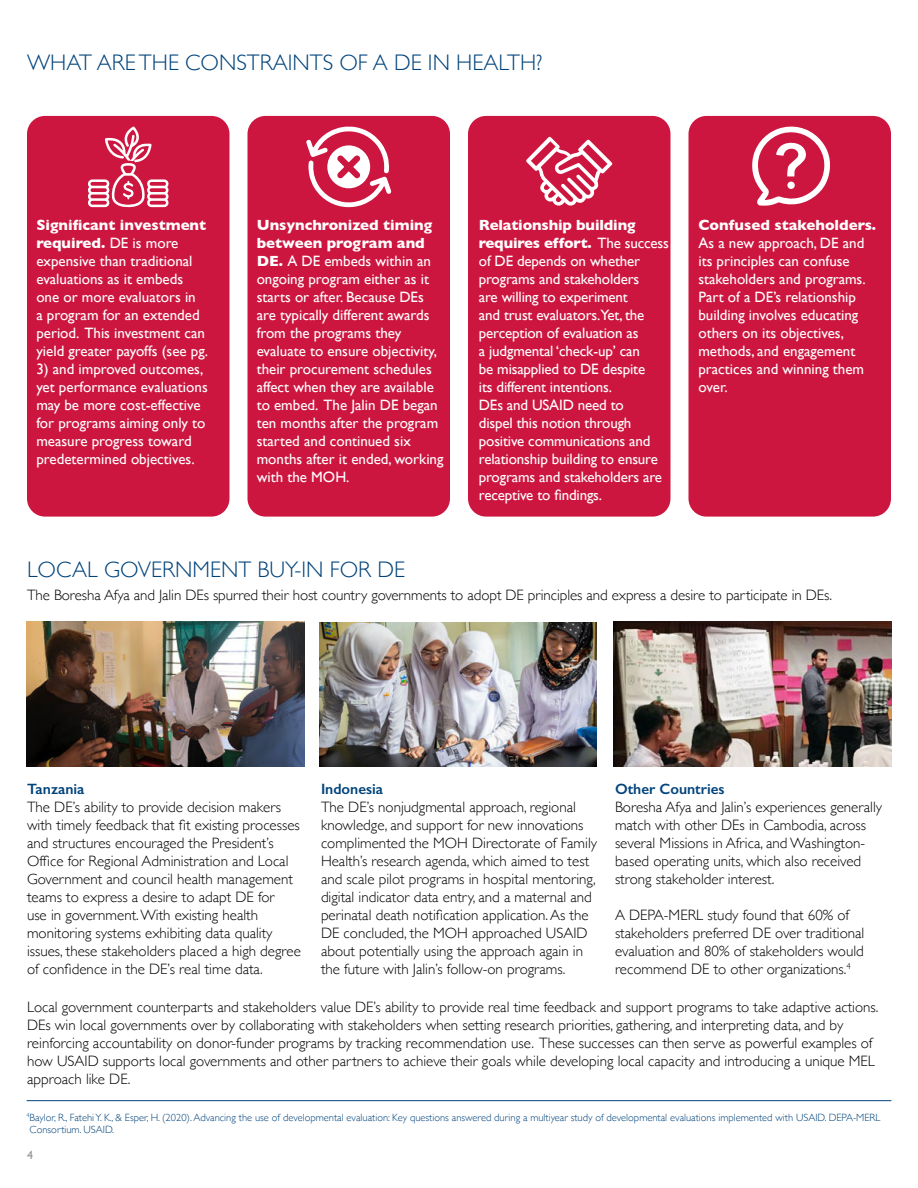
<style>
.page{position:relative;width:918px;height:1188px;background:#fff}
.page>*{position:absolute;margin:0;border:0;box-sizing:border-box;transform-origin:0 0}
.t1{font:300 22.5px "Gill Sans";color:#00437b}
.t2{font:300 15px/18px "Gill Sans";color:#000}
.t3{font:15px/18px "Gill Sans";color:#fff}
.t4{font:600 15px "Gill Sans";color:#00437b}
.t5{font:700 15px "Gill Sans";color:#fff}
.t6{font:12px "Gill Sans";color:#939598}
.t7{font:300 10.5px/12px "Gill Sans";color:#00437b}
.s1{font-weight:700}
</style>
<div class="page">
<hr style="left:27px;top:1100px;width:864px;height:1px;background:#00437b">
<div style="left:689px;top:116px;width:202px;height:401px;background:#cd163f;border-radius:18px"></div>
<div style="left:248px;top:116px;width:202px;height:401px;background:#cd163f;border-radius:18px"></div>
<div style="left:468px;top:116px;width:203px;height:401px;background:#cd163f;border-radius:18px"></div>
<div style="left:27px;top:116px;width:203px;height:401px;background:#cd163f;border-radius:18px"></div>
<svg style="left:752px;top:126px;width:78px;height:80px"></svg>
<div style="left:787px;top:182px;width:8px;height:7px;background:#fff;border-radius:50%"></div>
<svg style="left:526px;top:136px;width:87px;height:70px"></svg>
<svg style="left:306px;top:126px;width:85px;height:81px"></svg>
<svg style="left:88px;top:126px;width:81px;height:81px"></svg>
<img style="left:27px;top:622px;width:277px;height:144px">
<img style="left:614px;top:622px;width:277px;height:144px">
<img style="left:320px;top:622px;width:277px;height:144px">
<h1 class="t1" style="left:27px;top:53px;width:517px">WHAT ARE THE CONSTRAINTS OF A DE IN HEALTH?</h1>
<p class="t3" style="left:36px;top:215px;width:173px"><span class="s1">Significant investment required.</span> DE is more expensive than traditional evaluations as it embeds one or more evaluators in<br>a program for an extended period. This investment can yield greater payoffs (see pg.</p>
<p class="t3" style="left:36px;top:359px;width:173px">3) and improved outcomes, yet performance evaluations may be more cost-effective for programs aiming only to measure progress toward predetermined objectives.</p>
<p class="t3" style="left:257px;top:215px;width:188px"><span class="s1">Unsynchronized timing between program and<br>DE.</span> A DE embeds within an ongoing program either as it starts or after. Because DEs are typically different awards from the programs they evaluate to ensure objectivity, their procurement schedules affect when they are available to embed. The Jalin DE began ten months after the program started and continued six months after it ended, working with the MOH.</p>
<p class="t3" style="left:479px;top:215px;width:192px"><span class="s1">Relationship building requires effort.</span> The success of DE depends on whether programs and stakeholders<br>are willing to experiment<br>and trust evaluators.Yet, the perception of evaluation as<br>a judgmental ‘check-up’ can<br>be misapplied to DE despite<br>its different intentions.<br>DEs and USAID need to<br>dispel this notion through positive communications and relationship building to ensure programs and stakeholders are receptive to findings.</p>
<p class="t5" style="left:698px;top:218px;width:179px">Confused stakeholders.</p>
<p class="t3" style="left:698px;top:234px;width:169px">As a new approach, DE and its principles can confuse stakeholders and programs.<br>Part of a DE’s relationship building involves educating others on its objectives, methods, and engagement practices and winning them over.</p>
<h1 class="t1" style="left:27px;top:560px;width:380px">LOCAL GOVERNMENT BUY-IN FOR DE</h1>
<p class="t2" style="left:27px;top:587px;width:807px">The Boresha Afya and Jalin DEs spurred their host country governments to adopt DE principles and express a desire to participate in DEs.</p>
<p class="t4" style="left:615px;top:784px;width:111px">Other Countries</p>
<p class="t2" style="left:615px;top:799px;width:268px">Boresha Afya and Jalin’s experiences generally match with other DEs in Cambodia, across several Missions in Africa, and Washington&shy;based operating units, which also received strong stakeholder interest.</p>
<p class="t2" style="left:615px;top:907px;width:251px">A DEPA-MERL study found that 60% of stakeholders preferred DE over traditional evaluation and 80% of stakeholders would recommend DE to other organizations.<sup>4</sup></p>
<p class="t2" style="left:27px;top:999px;width:853px">Local government counterparts and stakeholders value DE’s ability to provide real time feedback and support programs to take adaptive actions.<br>DEs win local governments over by collaborating with stakeholders when setting research priorities, gathering, and interpreting data, and by reinforcing accountability on donor-funder programs by tracking recommendation use. These successes can then serve as powerful examples of how USAID supports local governments and other partners to achieve their goals while developing local capacity and introducing a unique MEL approach like DE.</p>
<p class="t7" style="left:27px;top:1112px;width:855px"><sup>4</sup>Baylor, R., Fatehi Y. K., &amp; Esper, H. (2020).Advancing the use of developmental evaluation: Key questions answered during a multiyear study of developmental evaluations implemented with USAID. DEPA-MERL<br>Consortium. USAID.</p>
<p class="t6" style="left:27px;top:1148px;width:7px">4</p>
<p class="t4" style="left:27px;top:784px;width:59px">Tanzania</p>
<p class="t2" style="left:27px;top:799px;width:275px">The DE’s ability to provide decision makers with timely feedback that fit existing processes and structures encouraged the President’s Office for Regional Administration and Local Government and council health management teams to express a desire to adapt DE for<br>use in government.With existing health monitoring systems exhibiting data quality issues, these stakeholders placed a high degree of confidence in the DE’s real time data.</p>
<p class="t4" style="left:321px;top:784px;width:64px">Indonesia</p>
<p class="t2" style="left:321px;top:799px;width:277px">The DE’s nonjudgmental approach, regional knowledge, and support for new innovations complimented the MOH Directorate of Family Health’s research agenda, which aimed to test and scale pilot programs in hospital mentoring, digital indicator data entry, and a maternal and perinatal death notification application.As the DE concluded, the MOH approached USAID about potentially using the approach again in the future with Jalin’s follow-on programs.</p>
</div>
